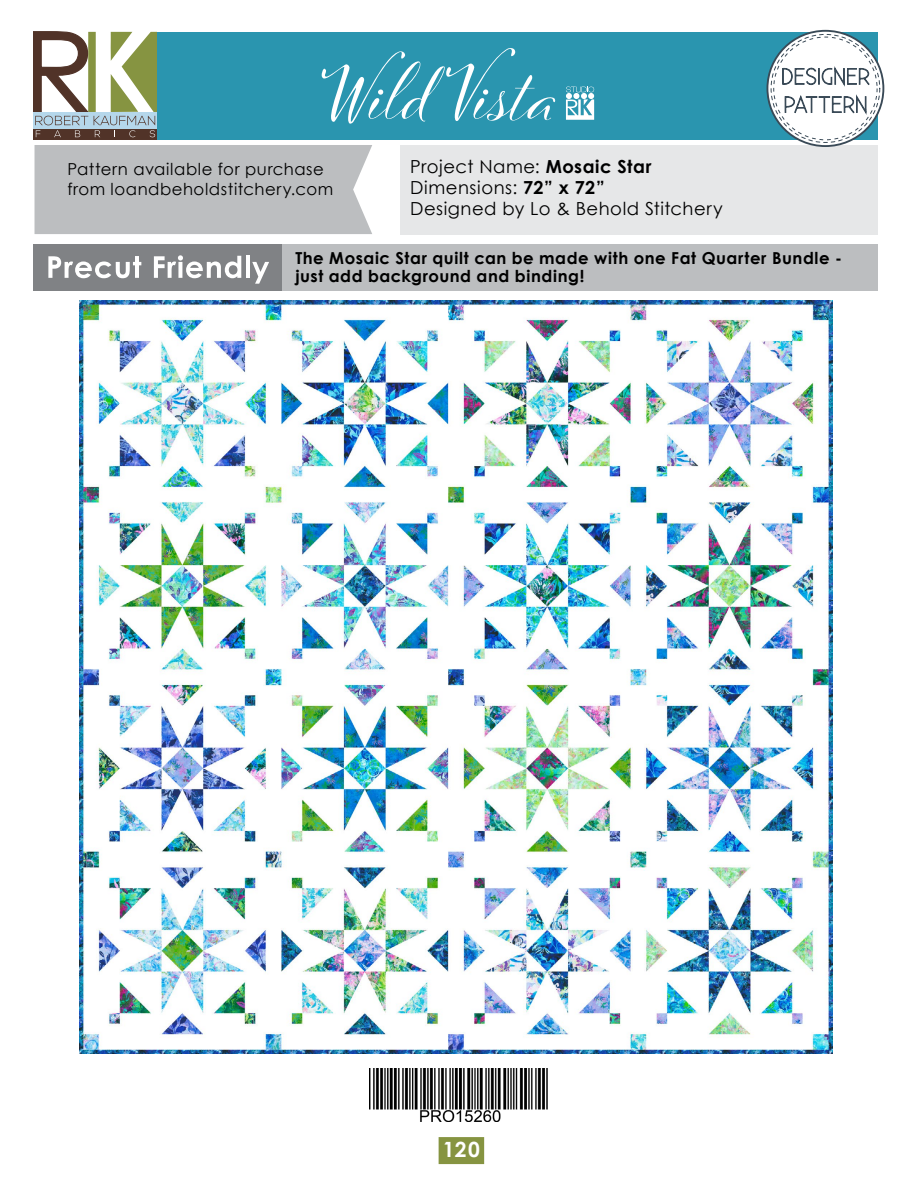
<style>
.page{position:relative;width:918px;height:1188px;background:#fff}
.page>*{position:absolute;margin:0;border:0;box-sizing:border-box;transform-origin:0 0}
.t1{font:700 21px "Century Gothic";color:#fff}
.t2{font:18px/21px "Century Gothic";letter-spacing:.03em;color:#000}
.t3{font:700 16.5px/18px "Century Gothic";letter-spacing:.035em;color:#000}
.t4{font:16.5px/19.8px "Century Gothic";letter-spacing:.03em;color:#000}
.s1{font-weight:700}
</style>
<div class="page">
<div style="left:439px;top:1137px;width:45px;height:27px;background:#869441"></div>
<img style="left:369px;top:1068px;width:179px;height:54px">
<img style="left:79px;top:300px;width:753px;height:754px">
<div style="left:35px;top:145px;width:337px;height:89px;background:#bcbec0"></div>
<div style="left:400px;top:145px;width:478px;height:89px;background:#e6e7e8"></div>
<div style="left:34px;top:245px;width:844px;height:46px;background:#bcbec0"></div>
<div style="left:34px;top:245px;width:248px;height:46px;background:#808285"></div>
<svg style="left:48px;top:256px;width:93px;height:22px"></svg>
<svg style="left:154px;top:255px;width:87px;height:23px"></svg>
<hr style="left:246px;top:256px;width:4px;height:22px;background:#fff">
<svg style="left:252px;top:262px;width:17px;height:22px"></svg>
<div style="left:153px;top:32px;width:725px;height:107px;background:#2a95af"></div>
<svg style="left:34px;top:32px;width:123px;height:107px"></svg>
<svg style="left:767px;top:31px;width:116px;height:115px"></svg>
<div style="left:767px;top:30px;width:117px;height:117px;border:2px solid #3a4a57;border-radius:50%"></div>
<svg style="left:771px;top:34px;width:109px;height:108px"></svg>
<div style="left:774px;top:37px;width:103px;height:103px;background:#fff;border-radius:50%"></div>
<svg style="left:782px;top:66px;width:88px;height:51px"></svg>
<svg style="left:322px;top:48px;width:234px;height:76px"></svg>
<svg style="left:566px;top:87px;width:28px;height:33px"></svg>
<p class="t4" style="left:67px;top:159px;width:267px">Pattern available for purchase from loandbeholdstitchery.com</p>
<p class="t2" style="left:410px;top:156px;width:314px">Project Name: <span class="s1">Mosaic Star<br></span>Dimensions: <span class="s1">72” x 72”<br></span>Designed by Lo &amp; Behold Stitchery</p>
<p class="t3" style="left:295px;top:249px;width:548px">The Mosaic Star quilt can be made with one Fat Quarter Bundle - just add background and binding!</p>
<p class="t1" style="left:443px;top:1134px;width:38px">120</p>
</div>
